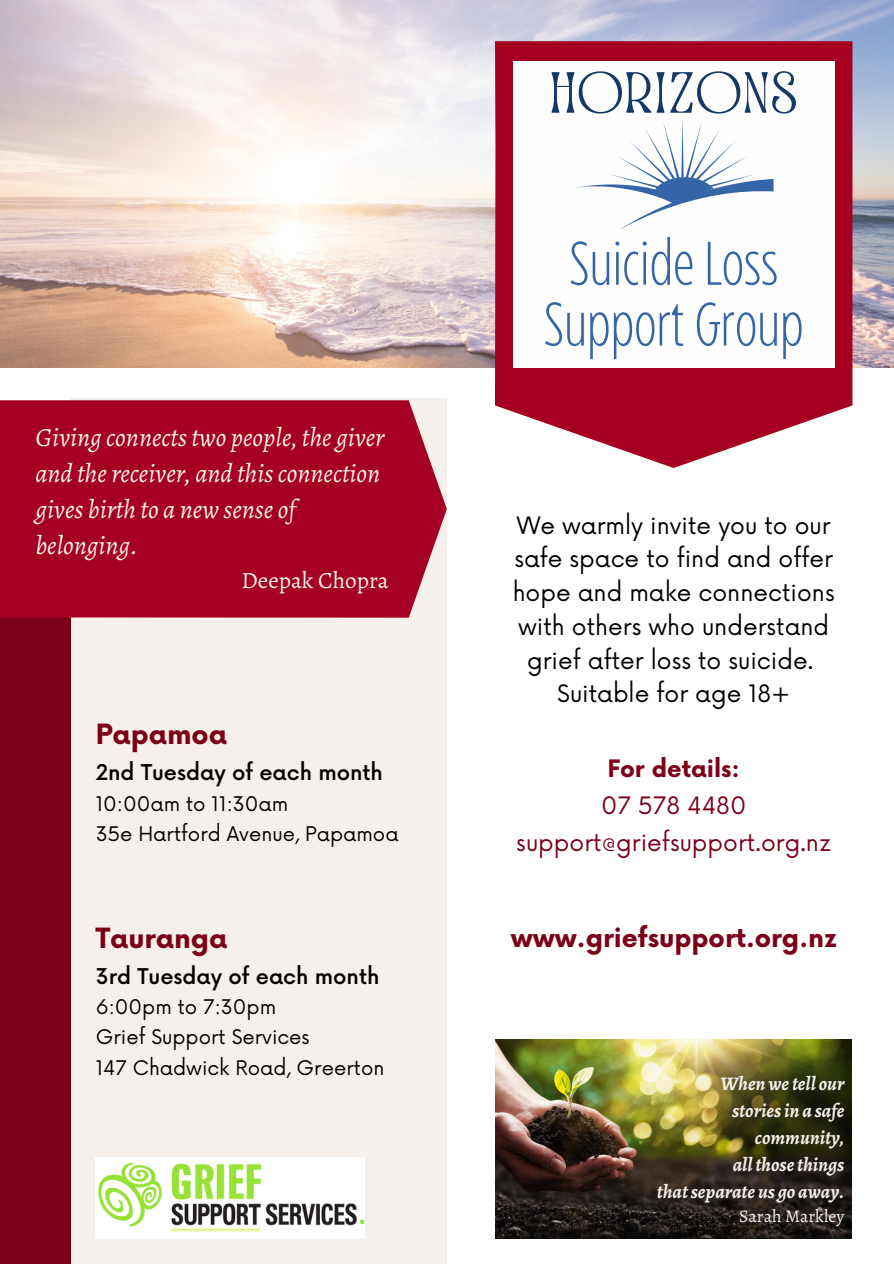
<style>
.page{position:relative;width:894px;height:1264px;background:#fff}
.page>*{position:absolute;margin:0;border:0;box-sizing:border-box;transform-origin:0 0}
.t1{font:200 condensed 61.2px "Balgin";color:#3465a6}
.t2{font:700 27.15px "Now";color:#7b0018}
.t3{font:italic 26.25px/36px "Alegreya";color:#f6f0ec}
.t4{font:700 25.8px "Now";color:#7b0018}
.t5{font:23.4px/33.8px "Now";color:#000;text-align:center}
.t6{font:23.4px "Now";color:#7b0018}
.t7{font:700 23.4px "Now";color:#7b0018}
.t8{font:23.25px "Alegreya";color:#f6f0ec}
.t9{font:500 21.15px "Now";color:#000}
.t10{font:19.65px "Now";color:#000}
.t11{font:italic 700 19.35px "Alegreya";color:#f6f0ec}
.t12{font:17.85px "Alegreya";color:#f6f0ec}
</style>
<div class="page">
<img style="left:0;top:0;width:893px;height:368px">
<svg style="left:495px;top:41px;width:357px;height:427px;fill:#a50021"></svg>
<div style="left:71px;top:398px;width:375px;height:865px;background:#f6f0ec"></div>
<div style="left:0;top:406px;width:71px;height:857px;background:#7b0018"></div>
<div style="left:0;top:400px;width:446px;height:217px;background:#a50021"></div>
<img style="left:96px;top:1157px;width:269px;height:81px">
<img style="left:495px;top:1039px;width:356px;height:199px">
<div style="left:512px;top:61px;width:322px;height:306px;background:#fefefe"></div>
<svg style="left:576px;top:120px;width:197px;height:110px"></svg>
<p class="t3" style="left:35px;top:419px;width:350px">Giving connects two people, the giver and the receiver, and this connection gives birth to a new sense of belonging.</p>
<p class="t8" style="left:241px;top:564px;width:149px">Deepak Chopra</p>
<p class="t2" style="left:96px;top:720px;width:133px">Papamoa</p>
<p class="t9" style="left:96px;top:761px;width:289px">2nd Tuesday of each month</p>
<p class="t10" style="left:96px;top:792px;width:194px">10:00am to 11:30am</p>
<p class="t10" style="left:96px;top:823px;width:304px">35e Hartford Avenue, Papamoa</p>
<p class="t2" style="left:96px;top:923px;width:133px">Tauranga</p>
<p class="t9" style="left:96px;top:964px;width:285px">3rd Tuesday of each month</p>
<p class="t10" style="left:96px;top:995px;width:182px">6:00pm to 7:30pm</p>
<p class="t10" style="left:96px;top:1026px;width:215px">Grief Support Services</p>
<p class="t10" style="left:96px;top:1056px;width:290px">147 Chadwick Road, Greerton</p>
<p class="t1" style="left:569px;top:239px;width:210px">Suicide Loss</p>
<p class="t1" style="left:543px;top:299px;width:261px">Support Group</p>
<p class="t5" style="left:512px;top:509px;width:323px">We warmly invite you to our safe space to find and offer hope and make connections with others who understand grief after loss to suicide.</p>
<p class="t5" style="left:557px;top:678px;width:234px">Suitable for age 18+</p>
<p class="t7" style="left:607px;top:755px;width:134px">For details:</p>
<p class="t6" style="left:601px;top:792px;width:147px">07 578 4480</p>
<p class="t6" style="left:516px;top:829px;width:316px">support@griefsupport.org.nz</p>
<p class="t4" style="left:510px;top:924px;width:327px">www.griefsupport.org.nz</p>
<p class="t11" style="left:720px;top:1069px;width:125px">Whenwetell our</p>
<p class="t11" style="left:732px;top:1096px;width:114px">storiesin a safe</p>
<p class="t11" style="left:754px;top:1123px;width:91px">community,</p>
<p class="t11" style="left:732px;top:1150px;width:113px">allthosethings</p>
<p class="t11" style="left:656px;top:1177px;width:189px">thatseparate us go away.</p>
<p class="t12" style="left:739px;top:1204px;width:107px">Sarah Markley</p>
</div>
